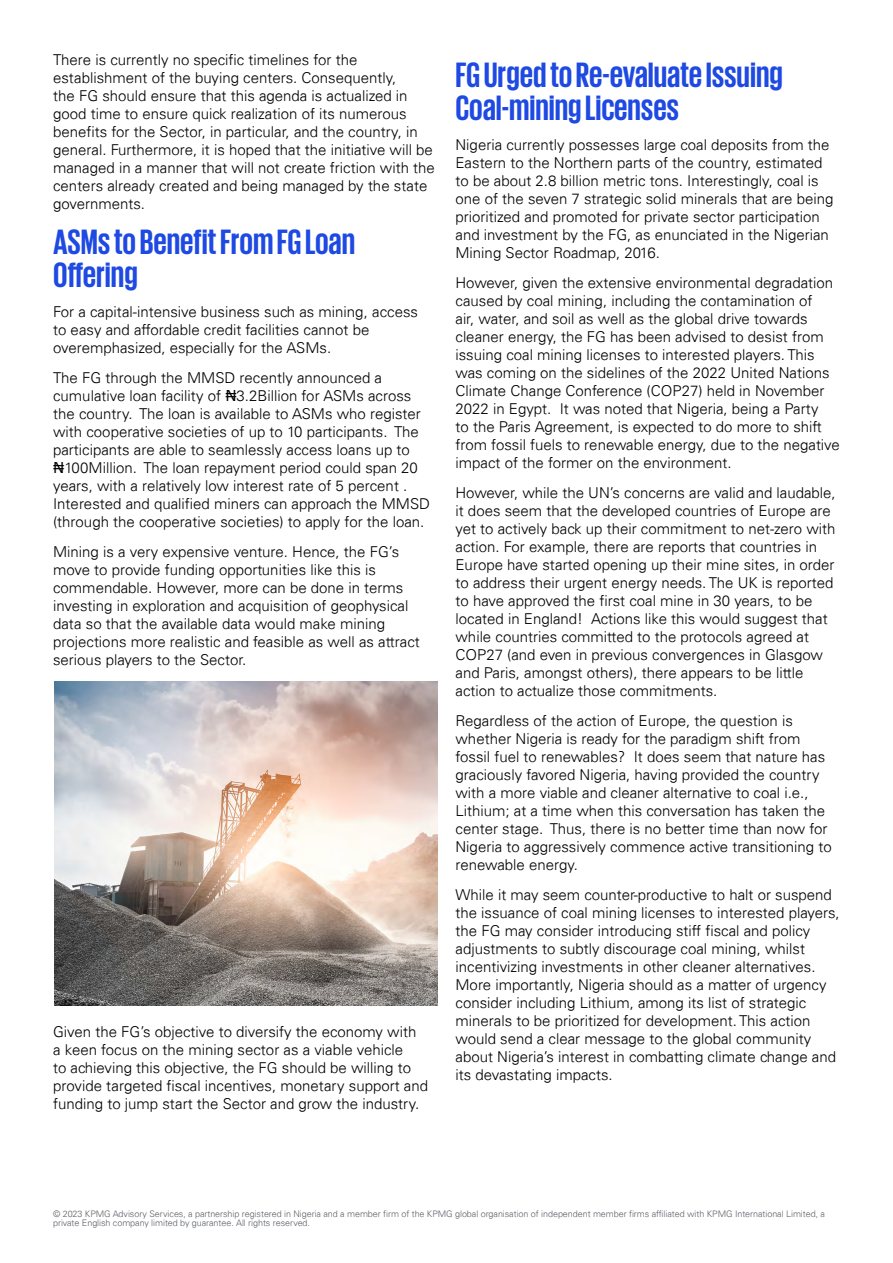
<style>
.page{position:relative;width:893px;height:1263px;background:#fff}
.page>*{position:absolute;margin:0;border:0;box-sizing:border-box;transform-origin:0 0}
.t1{font:700 36px/33px "KPMG";color:#1e49e2}
.t2{font:300 15px/18px "Univers 45";color:#000}
.t3{font:300 9px/9px "Univers 45";letter-spacing:-.005em;color:#5e6168}
.s1{font-family:"Verdana";font-weight:400}
</style>
<div class="page">
<img style="left:54px;top:681px;width:383px;height:325px">
<p class="t2" style="left:53px;top:51px;width:383px">There is currently no specific timelines for the establishment of the buying centers. Consequently,<br>the FG should ensure that this agenda is actualized in good time to ensure quick realization of its numerous benefits for the Sector, in particular, and the country, in general. Furthermore, it is hoped that the initiative will be managed in a manner that will not create friction with the centers already created and being managed by the state governments.</p>
<h1 class="t1" style="left:53px;top:224px;width:303px">ASMs to Benefit From FG Loan<br>Offering</h1>
<p class="t2" style="left:53px;top:303px;width:366px">For a capital-intensive business such as mining, access to easy and affordable credit facilities cannot be overemphasized, especially for the ASMs.</p>
<p class="t2" style="left:53px;top:369px;width:378px">The FG through the MMSD recently announced a cumulative loan facility of <span class="s1">₦</span>3.2Billion for ASMs across the country. The loan is available to ASMs who register with cooperative societies of up to 10 participants. The participants are able to seamlessly access loans up to <span class="s1">₦</span>100Million. The loan repayment period could span 20 years, with a relatively low interest rate of 5 percent .<br>Interested and qualified miners can approach the MMSD (through the cooperative societies) to apply for the loan.</p>
<p class="t2" style="left:53px;top:543px;width:368px">Mining is a very expensive venture. Hence, the FG’s move to provide funding opportunities like this is commendable. However, more can be done in terms investing in exploration and acquisition of geophysical data so that the available data would make mining projections more realistic and feasible as well as attract serious players to the Sector.</p>
<p class="t2" style="left:53px;top:1023px;width:376px">Given the FG’s objective to diversify the economy with<br>a keen focus on the mining sector as a viable vehicle<br>to achieving this objective, the FG should be willing to provide targeted fiscal incentives, monetary support and funding to jump start the Sector and grow the industry.</p>
<h1 class="t1" style="left:455px;top:57px;width:329px">FG Urged to Re-evaluate Issuing<br>Coal-mining Licenses</h1>
<p class="t2" style="left:455px;top:135px;width:379px">Nigeria currently possesses large coal deposits from the Eastern to the Northern parts of the country, estimated to be about 2.8 billion metric tons. Interestingly, coal is one of the seven 7 strategic solid minerals that are being prioritized and promoted for private sector participation and investment by the FG, as enunciated in the Nigerian Mining Sector Roadmap, 2016.</p>
<p class="t2" style="left:455px;top:273px;width:386px">However, given the extensive environmental degradation caused by coal mining, including the contamination of<br>air, water, and soil as well as the global drive towards cleaner energy, the FG has been advised to desist from issuing coal mining licenses to interested players. This was coming on the sidelines of the 2022 United Nations Climate Change Conference (COP27) held in November 2022 in Egypt. It was noted that Nigeria, being a Party<br>to the Paris Agreement, is expected to do more to shift from fossil fuels to renewable energy, due to the negative impact of the former on the environment.</p>
<p class="t2" style="left:455px;top:483px;width:382px">However, while the UN’s concerns are valid and laudable, it does seem that the developed countries of Europe are yet to actively back up their commitment to net-zero with action. For example, there are reports that countries in Europe have started opening up their mine sites, in order to address their urgent energy needs. The UK is reported to have approved the first coal mine in 30 years, to be located in England! Actions like this would suggest that while countries committed to the protocols agreed at COP27 (and even in previous convergences in Glasgow and Paris, amongst others), there appears to be little action to actualize those commitments.</p>
<p class="t2" style="left:455px;top:711px;width:378px">Regardless of the action of Europe, the question is whether Nigeria is ready for the paradigm shift from fossil fuel to renewables? It does seem that nature has graciously favored Nigeria, having provided the country with a more viable and cleaner alternative to coal i.e., Lithium; at a time when this conversation has taken the center stage. Thus, there is no better time than now for Nigeria to aggressively commence active transitioning to renewable energy.</p>
<p class="t2" style="left:455px;top:885px;width:386px">While it may seem counter-productive to halt or suspend the issuance of coal mining licenses to interested players, the FG may consider introducing stiff fiscal and policy adjustments to subtly discourage coal mining, whilst incentivizing investments in other cleaner alternatives.<br>More importantly, Nigeria should as a matter of urgency consider including Lithium, among its list of strategic minerals to be prioritized for development. This action would send a clear message to the global community about Nigeria’s interest in combatting climate change and its devastating impacts.</p>
<p class="t3" style="left:53px;top:1209px;width:773px">© 2023 KPMG Advisory Services, a partnership registered in Nigeria and a member firm of the KPMG global organisation of independent member firms affiliated with KPMG International Limited, a private English company limited by guarantee. All rights reserved.</p>
</div>
